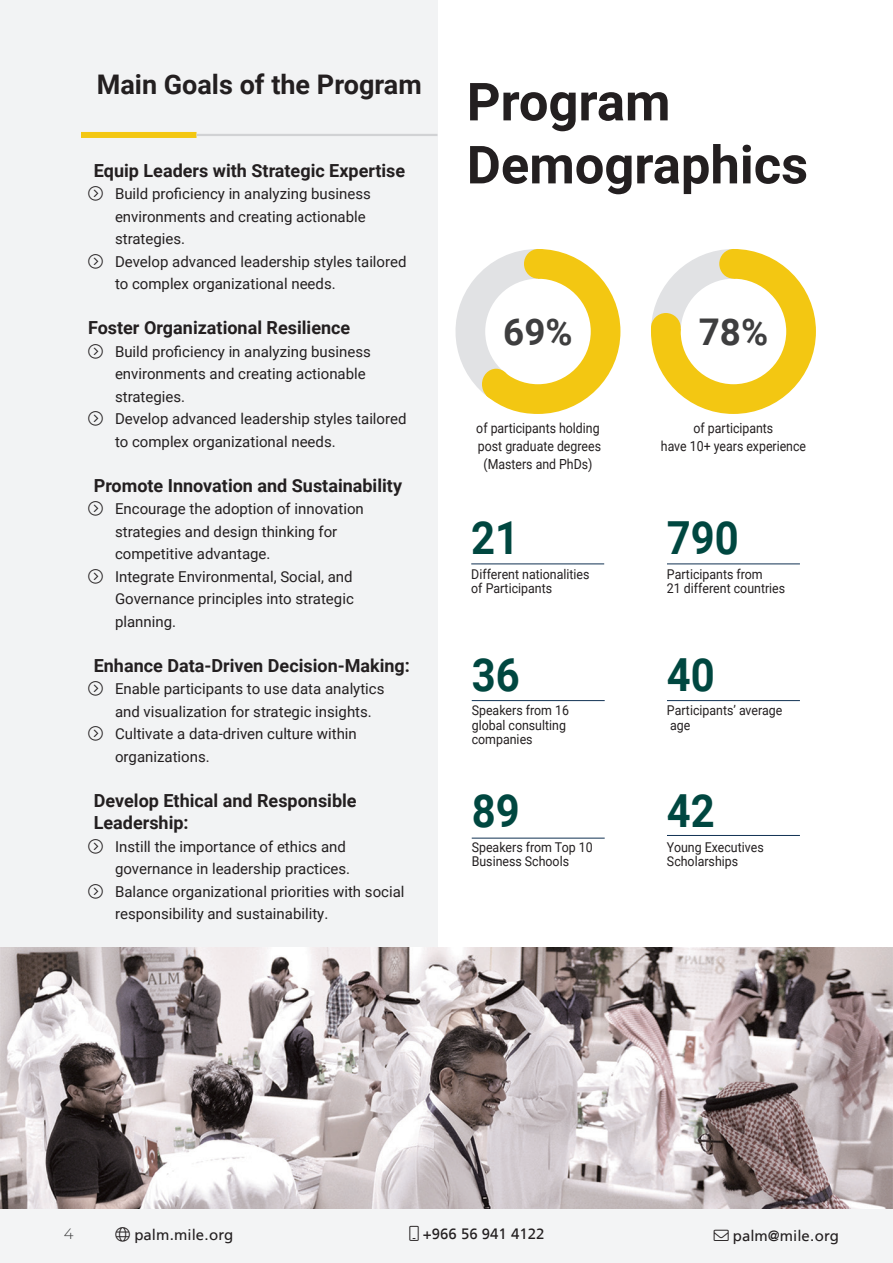
<style>
.page{position:relative;width:893px;height:1263px;background:#fff}
.page>*{position:absolute;margin:0;border:0;box-sizing:border-box;transform-origin:0 0}
._18pt_Align_Left{font:700 52.5px/63px "Roboto";color:#231f20}
.t1{font:700 45.6px "Roboto";color:#004740;scale:.92 1}
.t2{font:700 36.75px "Roboto";color:#3e3e3f}
._18pt_Align_Left-2{font:700 27px "Roboto";color:#231f20}
._10pt_Align_Left_Justify{font:700 18px/22.5px "Roboto";color:#231f20}
.t3{font:15px/22.5px "Roboto";color:#231f20}
.t4{font:15px "Frutiger LT Arabic 55 Roman";color:#231f20}
.t5{font:300 15px "Montserrat";color:#3e3e3f}
.t6{font:13.95px "Roboto";color:#231f20;scale:.89 1}
.t7{font:13.5px/14.2px "Roboto";color:#231f20;scale:.92 1}
</style>
<div class="page">
<div style="left:0;top:1209px;width:893px;height:54px;background:#f3f4f5"></div>
<div style="left:0;top:0;width:437px;height:1157px;background:#f2f3f4"></div>
<div style="left:81px;top:132px;width:115px;height:6px;background:#f3c712"></div>
<hr style="left:196px;top:134px;width:241px;height:2px;background:#d1d2d4">
<hr style="left:471px;top:563px;width:133px;height:1px;background:#113253">
<hr style="left:472px;top:838px;width:133px;height:1px;background:#113253">
<hr style="left:472px;top:700px;width:133px;height:1px;background:#113253">
<hr style="left:667px;top:563px;width:133px;height:1px;background:#113253">
<hr style="left:667px;top:700px;width:133px;height:1px;background:#113253">
<hr style="left:667px;top:835px;width:133px;height:1px;background:#113253">
<svg style="left:651px;top:249px;width:165px;height:165px;background:#efcd41"></svg>
<div style="left:681px;top:279px;width:105px;height:105px;background:#fff;border-radius:50%"></div>
<svg style="left:455px;top:249px;width:165px;height:165px"></svg>
<div style="left:485px;top:279px;width:106px;height:105px;background:#fff;border-radius:50%"></div>
<div style="left:524px;top:249px;width:28px;height:30px;background:#f3c712;border-radius:50%"></div>
<div style="left:719px;top:249px;width:29px;height:30px;background:#f3c712;border-radius:50%"></div>
<div style="left:482px;top:369px;width:28px;height:31px;background:#f3c712;border-radius:50%"></div>
<div style="left:651px;top:313px;width:30px;height:30px;background:#f3c712;border-radius:50%"></div>
<img style="left:0;top:948px;width:893px;height:261px">
<p class="_18pt_Align_Left-2" style="left:97px;top:65px;width:327px">Main Goals of the Program</p>
<p class="_18pt_Align_Left" style="left:467px;top:68px;width:343px">Program<br>Demographics</p>
<p class="_10pt_Align_Left_Justify" style="left:94px;top:158px;width:313px">Equip Leaders with Strategic Expertise</p>
<p class="t3" style="left:115px;top:182px;width:257px">Build proficiency in analyzing business environments and creating actionable strategies.</p>
<p class="t3" style="left:115px;top:250px;width:293px">Develop advanced leadership styles tailored to complex organizational needs.</p>
<p class="_10pt_Align_Left_Justify" style="left:88px;top:316px;width:264px">Foster Organizational Resilience</p>
<p class="t3" style="left:115px;top:340px;width:257px">Build proficiency in analyzing business environments and creating actionable strategies.</p>
<p class="t3" style="left:115px;top:407px;width:293px">Develop advanced leadership styles tailored to complex organizational needs.</p>
<p class="_10pt_Align_Left_Justify" style="left:94px;top:473px;width:310px">Promote Innovation and Sustainability</p>
<p class="t3" style="left:115px;top:497px;width:250px">Encourage the adoption of innovation strategies and design thinking for competitive advantage.</p>
<p class="t3" style="left:115px;top:565px;width:240px;text-align:justify">Integrate Environmental, Social, and Governance principles into strategic planning.</p>
<p class="_10pt_Align_Left_Justify" style="left:94px;top:653px;width:318px">Enhance Data-Driven Decision-Making:</p>
<p class="t3" style="left:115px;top:677px;width:271px">Enable participants to use data analytics and visualization for strategic insights.</p>
<p class="t3" style="left:115px;top:722px;width:243px">Cultivate a data-driven culture within organizations.</p>
<p class="_10pt_Align_Left_Justify" style="left:94px;top:788px;width:264px">Develop Ethical and Responsible<br>Leadership:</p>
<p class="t3" style="left:115px;top:835px;width:237px">Instill the importance of ethics and governance in leadership practices.</p>
<p class="t3" style="left:115px;top:880px;width:291px">Balance organizational priorities with social responsibility and sustainability.</p>
<p class="t2" style="left:503px;top:306px;width:71px">69%</p>
<p class="t2" style="left:699px;top:306px;width:71px">78%</p>
<p class="t6" style="left:476px;top:419px;width:140px">of participants holding</p>
<p class="t6" style="left:478px;top:437px;width:140px">post graduate degrees</p>
<p class="t6" style="left:483px;top:455px;width:124px">(Masters and PhDs)</p>
<p class="t6" style="left:694px;top:419px;width:91px">of participants</p>
<p class="t6" style="left:661px;top:437px;width:165px">have 10+ years experience</p>
<p class="t1" style="left:471px;top:506px;width:54px">21</p>
<p class="t7" style="left:471px;top:566px;width:130px">Different nationalities</p>
<p class="t7" style="left:471px;top:580px;width:89px">of Participants</p>
<p class="t1" style="left:667px;top:506px;width:80px">790</p>
<p class="t7" style="left:667px;top:566px;width:106px">Participants from</p>
<p class="t7" style="left:667px;top:580px;width:130px">21 different countries</p>
<p class="t1" style="left:472px;top:642px;width:54px">36</p>
<p class="t7" style="left:472px;top:703px;width:107px">Speakers from 16 global consulting companies</p>
<p class="t1" style="left:667px;top:642px;width:54px">40</p>
<p class="t7" style="left:667px;top:703px;width:127px">Participants’ average</p>
<p class="t7" style="left:670px;top:717px;width:24px">age</p>
<p class="t1" style="left:472px;top:779px;width:54px">89</p>
<p class="t7" style="left:472px;top:839px;width:133px">Speakers from Top 10</p>
<p class="t7" style="left:472px;top:854px;width:107px">Business Schools</p>
<p class="t1" style="left:667px;top:779px;width:54px">42</p>
<p class="t7" style="left:667px;top:839px;width:107px">Young Executives<br>Scholarships</p>
<p class="t5" style="left:64px;top:1224px;width:11px">4</p>
<p class="t4" style="left:134px;top:1223px;width:100px">palm.mile.org</p>
<p class="t4" style="left:423px;top:1222px;width:123px">+966 56 941 4122</p>
<p class="t4" style="left:714px;top:1224px;width:127px">→ palm@mile.org</p>
</div>
